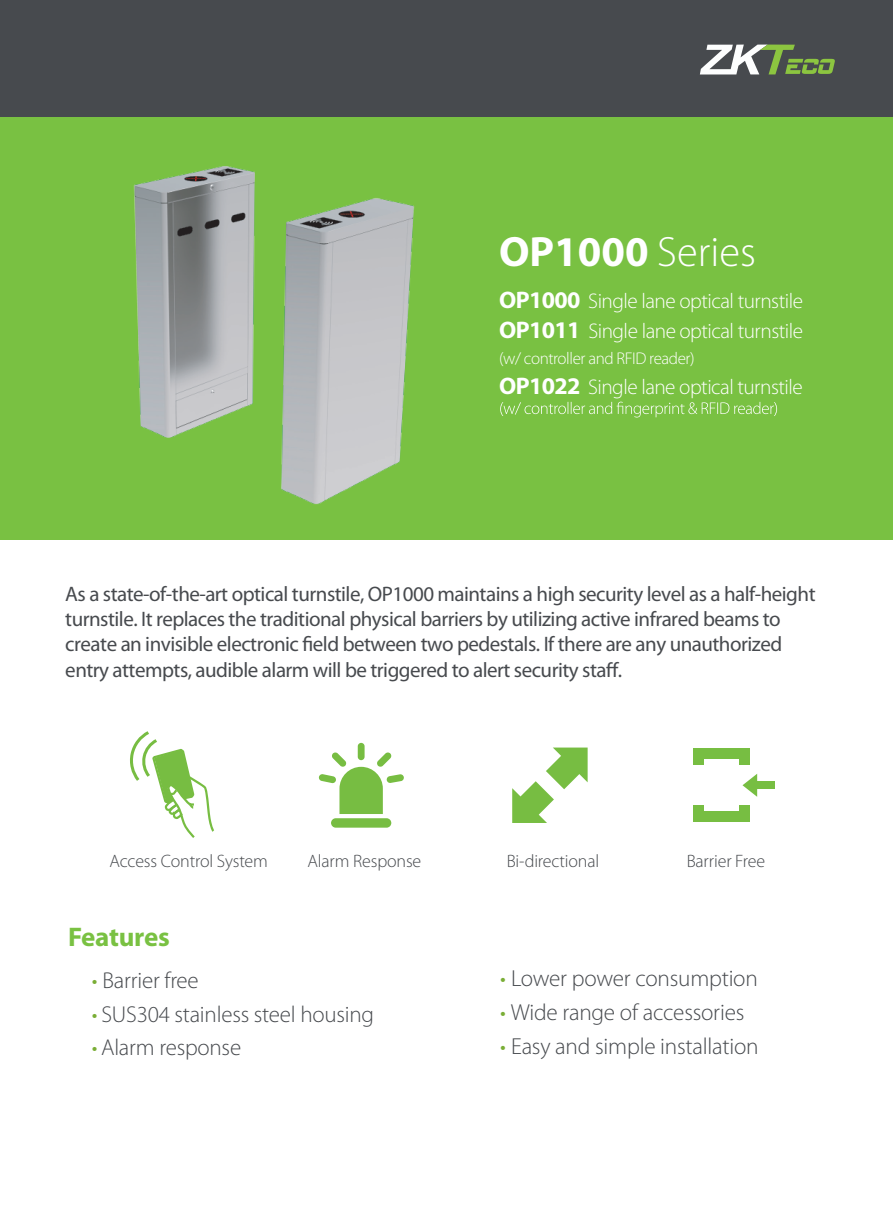
<style>
.page{position:relative;width:893px;height:1212px;background:#fff}
.page>*{position:absolute;margin:0;border:0;box-sizing:border-box;transform-origin:0 0}
.t1{font:700 42.6px "Myriad Pro";color:#fff}
.t2{font:700 27px "Myriad Pro";letter-spacing:-.01em;color:#79c142}
.t3{font:300 23.25px "Myriad Pro";letter-spacing:-.01em;color:#474a4e}
.t4{font:300 22.95px "Myriad Pro";letter-spacing:-.01em;color:#474a4e}
.t5{font:300 21.3px/29.7px "Myriad Pro";letter-spacing:-.025em;color:#fff}
.t6{font:21px/25.2px "Myriad Pro";letter-spacing:-.025em;color:#474a4e}
.t7{font:300 18px "Myriad Pro";letter-spacing:-.01em;color:#474a4e}
.t8{font:300 16.95px "Myriad Pro";letter-spacing:-.025em;color:#fff}
.s1{font-weight:300}
.s2{font-weight:700;font-size:24px}
.s3{color:#7aae36}
</style>
<div class="page">
<div style="left:0;top:0;width:893px;height:117px;background:#474a4e"></div>
<div style="left:0;top:117px;width:893px;height:423px;background:#79c142"></div>
<svg style="left:700px;top:45px;width:135px;height:29px"></svg>
<svg style="left:500px;top:402px;width:277px;height:15px"></svg>
<img style="left:133px;top:166px;width:282px;height:338px">
<svg style="left:130px;top:731px;width:84px;height:107px"></svg>
<svg style="left:512px;top:747px;width:76px;height:76px"></svg>
<div style="left:693px;top:748px;width:56px;height:11px;background:#77be42"></div>
<div style="left:739px;top:748px;width:10px;height:17px;background:#77be42"></div>
<div style="left:693px;top:748px;width:11px;height:17px;background:#77be42"></div>
<div style="left:693px;top:811px;width:56px;height:11px;background:#77be42"></div>
<div style="left:739px;top:805px;width:10px;height:17px;background:#77be42"></div>
<div style="left:693px;top:805px;width:11px;height:17px;background:#77be42"></div>
<svg style="left:742px;top:774px;width:15px;height:23px"></svg>
<div style="left:756px;top:781px;width:19px;height:8px;background:#77be42"></div>
<div style="left:331px;top:818px;width:60px;height:10px;background:#77bd42;border-radius:5px"></div>
<div style="left:358px;top:743px;width:7px;height:17px;background:#77bd42;border-radius:3px"></div>
<svg style="left:319px;top:752px;width:85px;height:62px"></svg>
<h1 class="t1" style="left:499px;top:228px;width:258px">OP1000 <span class="s1">Series</span></h1>
<p class="t5" style="left:499px;top:287px;width:305px"><span class="s2">OP1000</span> Single lane optical turnstile<br><span class="s2">OP1011</span> Single lane optical turnstile</p>
<p class="t8" style="left:499px;top:349px;width:197px">(w/ controller and RFID reader)</p>
<p class="t5" style="left:499px;top:372px;width:305px"><span class="s2">OP1022</span> Single lane optical turnstile</p>
<p class="t6" style="left:65px;top:582px;width:752px">As a state-of-the-art optical turnstile, OP1000 maintains a high security level as a half-height turnstile. It replaces the traditional physical barriers by utilizing active infrared beams to create an invisible electronic field between two pedestals. If there are any unauthorized entry attempts, audible alarm will be triggered to alert security staff.</p>
<p class="t7" style="left:109px;top:851px;width:160px">Access Control System</p>
<p class="t7" style="left:308px;top:851px;width:115px">Alarm Response</p>
<p class="t7" style="left:507px;top:851px;width:94px">Bi-directional</p>
<p class="t7" style="left:687px;top:851px;width:80px">Barrier Free</p>
<p class="t2" style="left:68px;top:922px;width:103px">Features</p>
<p class="t4" style="left:92px;top:968px;width:109px"><span class="s3">•</span> Barrier free</p>
<p class="t4" style="left:92px;top:1001px;width:284px"><span class="s3">•</span> SUS304 stainless steel housing</p>
<p class="t4" style="left:92px;top:1035px;width:151px"><span class="s3">•</span> Alarm response</p>
<p class="t3" style="left:500px;top:966px;width:259px"><span class="s3">•</span> Lower power consumption</p>
<p class="t3" style="left:500px;top:1000px;width:246px"><span class="s3">•</span> Wide range of accessories</p>
<p class="t3" style="left:500px;top:1033px;width:260px"><span class="s3">•</span> Easy and simple installation</p>
</div>
